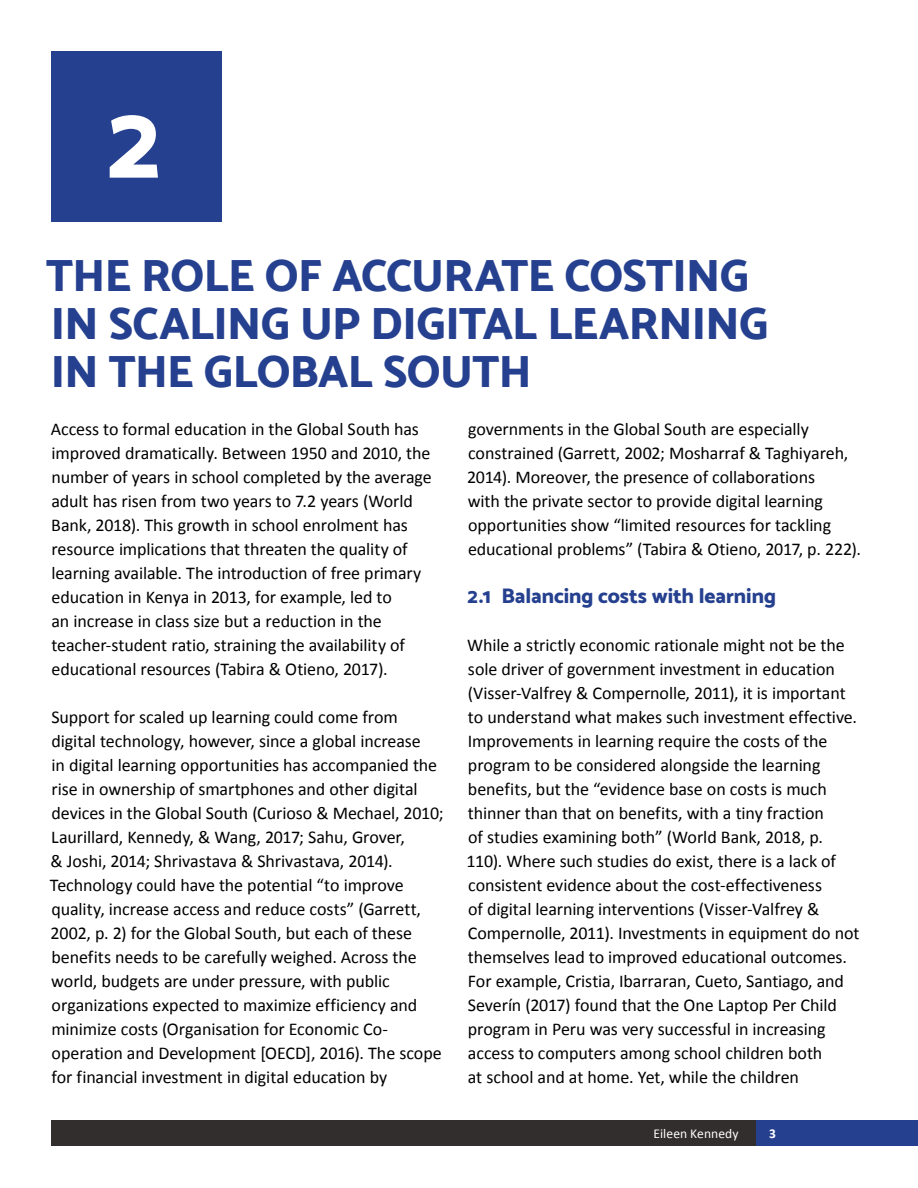
<style>
.page{position:relative;width:918px;height:1188px;background:#fff}
.page>*{position:absolute;margin:0;border:0;box-sizing:border-box;transform-origin:0 0}
.t1{font:800 108px "Catamaran";color:#fff}
.t2{font:800 45px/48px "Catamaran";letter-spacing:-.015em;color:#25408f}
.t3{font:800 21px "Catamaran";color:#25408f}
.t4{font:18px/24px "Calibri";letter-spacing:-.005em;color:#000}
.t5{font:13.5px "Calibri";letter-spacing:.005em;color:#fff}
.t6{font:700 13.5px "Calibri";color:#fff}
</style>
<div class="page">
<div style="left:756px;top:1120px;width:162px;height:26px;background:#25408f"></div>
<div style="left:51px;top:1120px;width:705px;height:26px;background:#322e2d"></div>
<div style="left:51px;top:51px;width:170px;height:170px;background:#25408f"></div>
<h1 class="t1" style="left:107px;top:77px;width:55px">2</h1>
<h2 class="t2" style="left:46px;top:251px;width:724px">THE ROLE OF ACCURATE COSTING<br>IN SCALING UP DIGITAL LEARNING<br>IN THE GLOBAL SOUTH</h2>
<p class="t4" style="left:51px;top:417px;width:383px">Access to formal education in the Global South has improved dramatically. Between 1950 and 2010, the number of years in school completed by the average adult has risen from two years to 7.2 years (World Bank, 2018). This growth in school enrolment has resource implications that threaten the quality of learning available. The introduction of free primary education in Kenya in 2013, for example, led to<br>an increase in class size but a reduction in the teacher-student ratio, straining the availability of educational resources (Tabira &amp; Otieno, 2017).</p>
<p class="t4" style="left:50px;top:705px;width:395px">Support for scaled up learning could come from digital technology, however, since a global increase<br>in digital learning opportunities has accompanied the rise in ownership of smartphones and other digital devices in the Global South (Curioso &amp; Mechael, 2010; Laurillard, Kennedy, &amp; Wang, 2017; Sahu, Grover,<br>&amp; Joshi, 2014; Shrivastava &amp; Shrivastava, 2014).<br>Technology could have the potential “to improve quality, increase access and reduce costs” (Garrett, 2002, p. 2) for the Global South, but each of these benefits needs to be carefully weighed. Across the world, budgets are under pressure, with public organizations expected to maximize efficiency and minimize costs (Organisation for Economic Co&shy;operation and Development [OECD], 2016). The scope for financial investment in digital education by</p>
<p class="t4" style="left:467px;top:417px;width:396px">governments in the Global South are especially constrained (Garrett, 2002; Mosharraf &amp; Taghiyareh, 2014). Moreover, the presence of collaborations<br>with the private sector to provide digital learning opportunities show “limited resources for tackling educational problems” (Tabira &amp; Otieno, 2017, p. 222).</p>
<p class="t3" style="left:468px;top:583px;width:310px">2.1 Balancing costs with learning</p>
<p class="t4" style="left:467px;top:633px;width:395px">While a strictly economic rationale might not be the sole driver of government investment in education (Visser-Valfrey &amp; Compernolle, 2011), it is important to understand what makes such investment effective.<br>Improvements in learning require the costs of the program to be considered alongside the learning benefits, but the “evidence base on costs is much thinner than that on benefits, with a tiny fraction<br>of studies examining both” (World Bank, 2018, p.<br>110). Where such studies do exist, there is a lack of consistent evidence about the cost-effectiveness<br>of digital learning interventions (Visser-Valfrey &amp; Compernolle, 2011). Investments in equipment do not themselves lead to improved educational outcomes.<br>For example, Cristia, Ibarraran, Cueto, Santiago, and Severín (2017) found that the One Laptop Per Child program in Peru was very successful in increasing access to computers among school children both<br>at school and at home. Yet, while the children</p>
<p class="t5" style="left:654px;top:1125px;width:87px">Eileen Kennedy</p>
<p class="t6" style="left:769px;top:1125px;width:8px">3</p>
</div>
